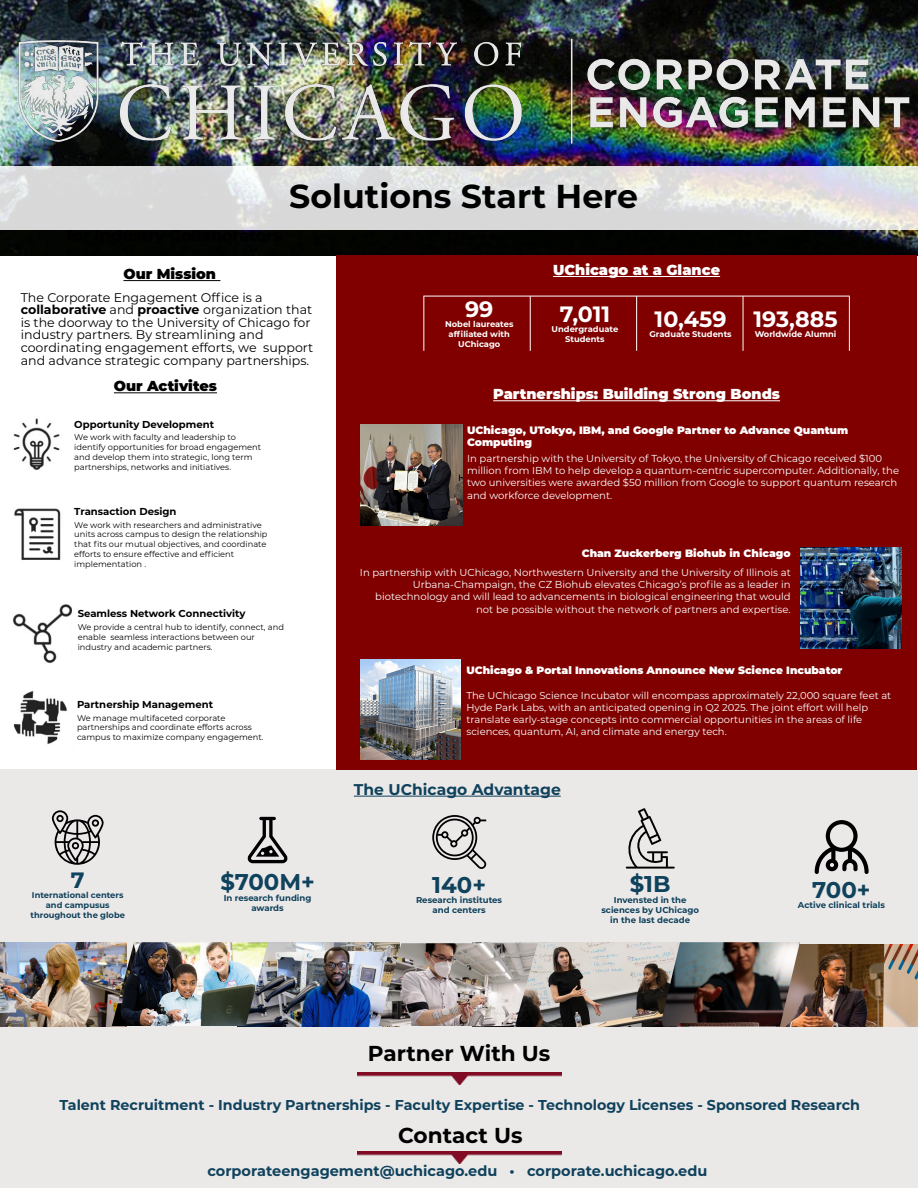
<style>
.page{position:relative;width:918px;height:1188px;background:#fff}
.page>*{position:absolute;margin:0;border:0;box-sizing:border-box;transform-origin:0 0}
.t1{font:700 33.15px "Montserrat";color:#000}
.t2{font:700 22.8px "Montserrat";color:#0f425c}
.t3{font:700 22.2px "Montserrat";color:#fff}
.t4{font:700 22.2px "Montserrat";color:#0f425c}
.t5{font:700 21.6px "Montserrat";color:#000}
.t6{font:700 15.6px "Montserrat";color:#0f425c}
.t7{font:700 14.55px "Montserrat";color:#0f425c}
.t8{font:900 14.4px "Montserrat";color:#fff}
.t9{font:900 14.4px "Montserrat";color:#000}
.t10{font:700 14.25px "Montserrat";color:#0f425c}
.t11{font:12.6px/12.6px "Montserrat";color:#000}
.t12{font:900 10.65px/12.9px "Montserrat";color:#fff}
.t13{font:10.05px/12.1px "Montserrat";color:#fff}
.t14{font:700 10.05px "Montserrat";color:#000}
.t15{font:700 8.55px/10.2px "Montserrat";color:#0f425c;text-align:center}
.t16{font:8.25px/9.9px "Montserrat";color:#000}
.t17{font:700 8.25px/10.1px "Montserrat";color:#fff;text-align:center}
.t18{font:700 8.25px/10.1px "Montserrat";color:#0f425c;text-align:center}
.s1{font-weight:700}
</style>
<div class="page">
<img style="left:0;top:0;width:918px;height:255px">
<img style="left:9px;top:20px;width:900px;height:132px">
<div style="left:0;top:770px;width:918px;height:418px;background:#ebe8e8"></div>
<img style="left:357px;top:1073px;width:205px;height:12px">
<div style="left:336px;top:255px;width:581px;height:515px;background:#800000"></div>
<img style="left:357px;top:1152px;width:205px;height:12px">
<hr style="left:849px;top:296px;width:1px;height:55px;background:#fff">
<hr style="left:423px;top:296px;width:427px;height:1px;background:#fff">
<hr style="left:743px;top:296px;width:1px;height:55px;background:#fff">
<hr style="left:530px;top:296px;width:1px;height:55px;background:#fff">
<hr style="left:636px;top:296px;width:1px;height:55px;background:#fff">
<hr style="left:423px;top:296px;width:1px;height:55px;background:#fff">
<hr style="left:553px;top:276px;width:167px;height:1px;background:#fff">
<img style="left:800px;top:548px;width:101px;height:100px">
<img style="left:361px;top:424px;width:101px;height:102px">
<img style="left:360px;top:660px;width:101px;height:100px">
<hr style="left:493px;top:400px;width:287px;height:1px;background:#fff">
<img style="left:472px;top:943px;width:188px;height:84px">
<img style="left:268px;top:942px;width:132px;height:84px">
<img style="left:379px;top:943px;width:159px;height:83px">
<img style="left:0;top:943px;width:127px;height:84px">
<img style="left:112px;top:942px;width:156px;height:84px">
<img style="left:800px;top:944px;width:118px;height:83px">
<img style="left:660px;top:942px;width:140px;height:85px">
<hr style="left:354px;top:796px;width:207px;height:1px;background:#0f425c">
<svg style="left:52px;top:810px;width:52px;height:55px"></svg>
<svg style="left:432px;top:815px;width:54px;height:54px"></svg>
<svg style="left:247px;top:817px;width:41px;height:46px"></svg>
<svg style="left:625px;top:808px;width:50px;height:61px"></svg>
<svg style="left:815px;top:820px;width:54px;height:54px"></svg>
<hr style="left:123px;top:280px;width:97px;height:1px;background:#000">
<hr style="left:114px;top:392px;width:103px;height:1px;background:#000">
<svg style="left:0;top:166px;width:918px;height:64px;background:#ddd"></svg>
<img style="left:13px;top:418px;width:47px;height:52px">
<img style="left:14px;top:508px;width:47px;height:52px">
<img style="left:12px;top:604px;width:60px;height:59px">
<img style="left:13px;top:691px;width:54px;height:53px">
<h3 class="t9" style="left:123px;top:263px;width:94px">Our Mission</h3>
<h1 class="t1" style="left:289px;top:172px;width:350px">Solutions Start Here</h1>
<h3 class="t8" style="left:553px;top:259px;width:168px">UChicago at a Glance</h3>
<p class="t11" style="left:21px;top:290px;width:294px">The Corporate Engagement Office is a <span class="s1">collaborative</span> and <span class="s1">proactive</span> organization that is the doorway to the University of Chicago for industry partners. By streamlining and coordinating engagement efforts, we support and advance strategic company partnerships.</p>
<h3 class="t3" style="left:465px;top:293px;width:30px">99</h3>
<p class="t17" style="left:445px;top:319px;width:70px">Nobel laureates affiliated with<br>UChicago</p>
<h3 class="t3" style="left:560px;top:298px;width:52px">7,011</h3>
<p class="t17" style="left:552px;top:324px;width:68px">Undergraduate<br>Students</p>
<h3 class="t3" style="left:655px;top:303px;width:73px">10,459</h3>
<p class="t17" style="left:649px;top:329px;width:84px">Graduate Students</p>
<h3 class="t3" style="left:753px;top:303px;width:86px">193,885</h3>
<p class="t17" style="left:755px;top:329px;width:83px">Worldwide Alumni</p>
<h3 class="t9" style="left:114px;top:375px;width:105px">Our Activites</h3>
<p class="t14" style="left:74px;top:417px;width:141px">Opportunity Development</p>
<p class="t16" style="left:74px;top:432px;width:188px">We work with faculty and leadership to identify opportunities for broad engagement and develop them into strategic, long term partnerships, networks and initiatives.</p>
<p class="t14" style="left:74px;top:504px;width:104px">Transaction Design</p>
<p class="t16" style="left:74px;top:519px;width:195px">We work with researchers and administrative units across campus to design the relationship that fits our mutual objectives, and coordinate efforts to ensure effective and efficient implementation .</p>
<p class="t14" style="left:78px;top:607px;width:169px">Seamless Network Connectivity</p>
<p class="t16" style="left:78px;top:622px;width:208px">We provide a central hub to identify, connect, and enable seamless interactions between our industry and academic partners.</p>
<p class="t14" style="left:77px;top:697px;width:138px">Partnership Management</p>
<p class="t16" style="left:77px;top:712px;width:188px">We manage multifaceted corporate partnerships and coordinate efforts across campus to maximize company engagement.</p>
<h3 class="t4" style="left:71px;top:864px;width:15px">7</h3>
<p class="t18" style="left:30px;top:889px;width:96px">International centers and campusus throughout the globe</p>
<h2 class="t2" style="left:220px;top:866px;width:96px">$700M+</h2>
<p class="t15" style="left:224px;top:892px;width:89px">In research funding awards</p>
<h3 class="t8" style="left:493px;top:383px;width:288px">Partnerships: Building Strong Bonds</h3>
<p class="t12" style="left:467px;top:423px;width:383px">UChicago, UTokyo, IBM, and Google Partner to Advance Quantum<br>Computing</p>
<p class="t13" style="left:467px;top:452px;width:434px">In partnership with the University of Tokyo, the University of Chicago received $100 million from IBM to help develop a quantum-centric supercomputer. Additionally, the two universities were awarded $50 million from Google to support quantum research and workforce development.</p>
<p class="t12" style="left:582px;top:546px;width:211px">Chan Zuckerberg Biohub in Chicago</p>
<p class="t13" style="left:360px;top:566px;width:432px;text-align:right">In partnership with UChicago, Northwestern University and the University of Illinois at Urbana-Champaign, the CZ Biohub elevates Chicago’s profile as a leader in biotechnology and will lead to advancements in biological engineering that would not be possible without the network of partners and expertise.</p>
<p class="t12" style="left:466px;top:663px;width:378px">UChicago &amp; Portal Innovations Announce New Science Incubator</p>
<p class="t13" style="left:466px;top:689px;width:426px">The UChicago Science Incubator will encompass approximately 22,000 square feet at Hyde Park Labs, with an anticipated opening in Q2 2025. The joint effort will help translate early-stage concepts into commercial opportunities in the areas of life sciences, quantum, AI, and climate and energy tech.</p>
<h3 class="t6" style="left:354px;top:778px;width:208px">The UChicago Advantage</h3>
<h2 class="t2" style="left:432px;top:868px;width:55px">140+</h2>
<p class="t15" style="left:416px;top:894px;width:88px">Research institutes and centers</p>
<h2 class="t2" style="left:630px;top:868px;width:42px">$1B</h2>
<p class="t15" style="left:601px;top:894px;width:99px">Invensted in the sciences by UChicago in the last decade</p>
<h2 class="t2" style="left:812px;top:873px;width:60px">700+</h2>
<p class="t15" style="left:798px;top:899px;width:89px">Active clinical trials</p>
<h3 class="t5" style="left:368px;top:1038px;width:184px">Partner With Us</h3>
<h3 class="t10" style="left:59px;top:1094px;width:802px">Talent Recruitment - Industry Partnerships - Faculty Expertise - Technology Licenses - Sponsored Research</h3>
<h3 class="t5" style="left:398px;top:1120px;width:126px">Contact Us</h3>
<h3 class="t7" style="left:207px;top:1160px;width:501px">corporateengagement@uchicago.edu • corporate.uchicago.edu</h3>
</div>
